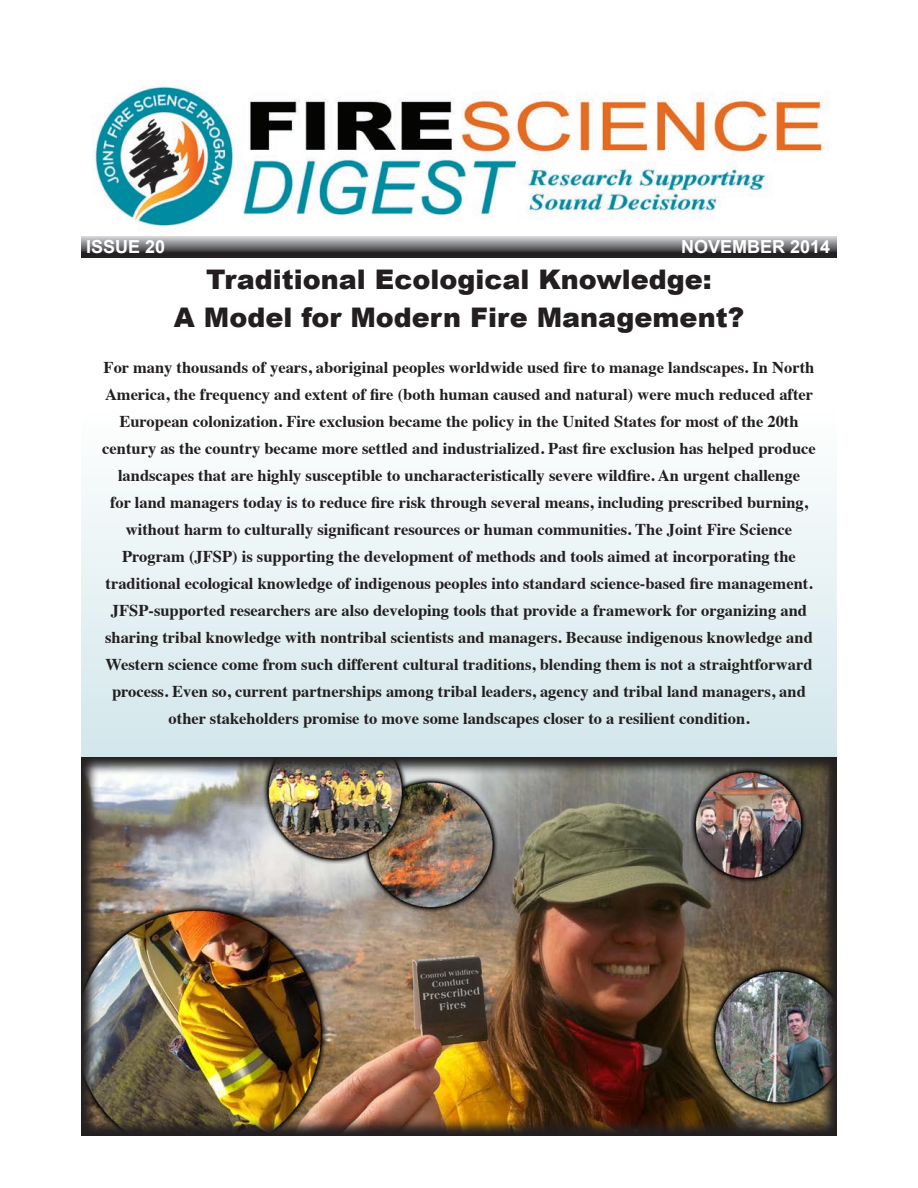
<style>
.page{position:relative;width:918px;height:1188px;background:#fff}
.page>*{position:absolute;margin:0;border:0;box-sizing:border-box;transform-origin:0 0}
.t1{font:900 27px/37.5px "Arial";color:#231f20;text-align:center}
.t2{font:700 18px "Arial";color:#fff}
.t3{font:700 16.5px/27px "Times";color:#231f20;text-align:center}
</style>
<div class="page">
<div style="left:81px;top:237px;width:756px;height:20px;background:linear-gradient(to bottom,#cbced2,#171415)"></div>
<svg style="left:81px;top:486px;width:756px;height:270px;fill:#e3f0f3"></svg>
<img style="left:93px;top:86px;width:735px;height:143px">
<img style="left:81px;top:756px;width:756px;height:380px">
<p class="t2" style="left:86px;top:235px;width:81px">ISSUE 20</p>
<p class="t2" style="left:681px;top:235px;width:151px">NOVEMBER 2014</p>
<p class="t1" style="left:174px;top:260px;width:572px">Traditional Ecological Knowledge:<br>A Model for Modern Fire Management?</p>
<p class="t3" style="left:102px;top:352px;width:715px">For many thousands of years, aboriginal peoples worldwide used fire to manage landscapes. In North America, the frequency and extent of fire (both human caused and natural) were much reduced after European colonization. Fire exclusion became the policy in the United States for most of the 20th century as the country became more settled and industrialized. Past fire exclusion has helped produce landscapes that are highly susceptible to uncharacteristically severe wildfire. An urgent challenge<br>for land managers today is to reduce fire risk through several means, including prescribed burning, without harm to culturally significant resources or human communities. The Joint Fire Science Program (JFSP) is supporting the development of methods and tools aimed at incorporating the traditional ecological knowledge of indigenous peoples into standard science-based fire management.<br>JFSP-supported researchers are also developing tools that provide a framework for organizing and sharing tribal knowledge with nontribal scientists and managers. Because indigenous knowledge and Western science come from such different cultural traditions, blending them is not a straightforward process. Even so, current partnerships among tribal leaders, agency and tribal land managers, and other stakeholders promise to move some landscapes closer to a resilient condition.</p>
</div>
